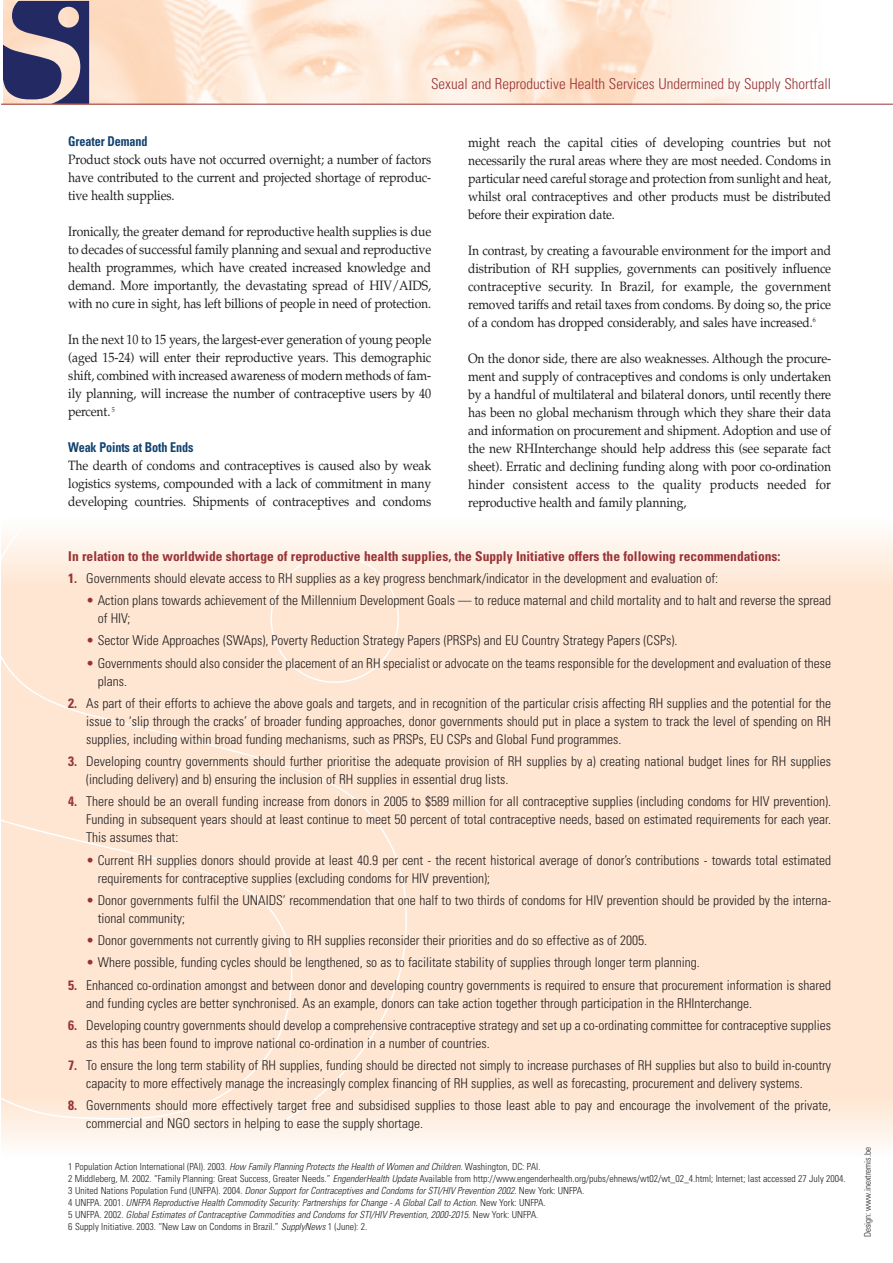
<style>
.page{position:relative;width:893px;height:1263px;background:#fff}
.page>*{position:absolute;margin:0;border:0;box-sizing:border-box;transform-origin:0 0}
.t1{font:300 condensed 15px "Univers";color:#983335}
.t2{font:300 condensed 13.5px/18px "Univers";color:#231f20}
.t3{font:13.5px/18px "Palatino";letter-spacing:-.01em;color:#231f20;text-align:justify;scale:.9 1}
.t4{font:700 condensed 13.5px "Univers";color:#983335}
.t5{font:700 condensed 13.5px "Univers";letter-spacing:-.01em;color:#124271;scale:.9 1}
.t6{font:300 condensed 9.75px/12px "Univers";color:#231f20}
.t7{font:300 condensed 9px "Univers";color:#231f20}
.s1{font-weight:700;color:#983335}
.s2{color:#983335}
.s3{font-style:italic}
</style>
<div class="page">
<div style="left:2px;top:571px;width:890px;height:553px;background:#fee6d3"></div>
<div style="left:2px;top:519px;width:890px;height:64px;background:linear-gradient(to bottom,#fefefd,#fee8d5)"></div>
<div style="left:2px;top:1100px;width:890px;height:58px;background:linear-gradient(to bottom,#fee7d4,#fefefc)"></div>
<img style="left:2px;top:521px;width:408px;height:609px">
<img style="left:3px;top:0;width:889px;height:104px">
<svg style="left:3px;top:1px;width:86px;height:103px;background:#716c88"></svg>
<hr style="left:2px;top:104px;width:890px;height:1px;background:#983335">
<p class="t1" style="left:431px;top:78px;width:401px">Sexual and Reproductive Health Services Undermined by Supply Shortfall</p>
<p class="t5" style="left:68px;top:137px;width:89px">Greater Demand</p>
<p class="t3" style="left:68px;top:152px;width:404px">Product stock outs have not occurred overnight; a number of factors have contributed to the current and projected shortage of reproduc&shy;tive health supplies.</p>
<p class="t3" style="left:68px;top:224px;width:404px">Ironically, the greater demand for reproductive health supplies is due to decades of successful family planning and sexual and reproductive health programmes, which have created increased knowledge and demand. More importantly, the devastating spread of HIV/AIDS, with no cure in sight, has left billions of people in need of protection.</p>
<p class="t3" style="left:68px;top:332px;width:404px">In the next 10 to 15 years, the largest-ever generation of young people (aged 15-24) will enter their reproductive years. This demographic shift, combined with increased awareness of modern methods of fam&shy;ily planning, will increase the number of contraceptive users by 40 percent. <sup>5</sup></p>
<p class="t5" style="left:68px;top:443px;width:141px">Weak Points at Both Ends</p>
<p class="t3" style="left:68px;top:458px;width:404px">The dearth of condoms and contraceptives is caused also by weak logistics systems, compounded with a lack of commitment in many developing countries. Shipments of contraceptives and condoms</p>
<p class="t3" style="left:468px;top:135px;width:404px">might reach the capital cities of developing countries but not necessarily the rural areas where they are most needed. Condoms in particular need careful storage and protection from sunlight and heat, whilst oral contraceptives and other products must be distributed before their expiration date.</p>
<p class="t3" style="left:468px;top:243px;width:404px">In contrast, by creating a favourable environment for the import and distribution of RH supplies, governments can positively influence contraceptive security. In Brazil, for example, the government removed tariffs and retail taxes from condoms. By doing so, the price of a condom has dropped considerably, and sales have increased.<sup>6</sup></p>
<p class="t3" style="left:468px;top:351px;width:404px">On the donor side, there are also weaknesses. Although the procure&shy;ment and supply of contraceptives and condoms is only undertaken by a handful of multilateral and bilateral donors, until recently there has been no global mechanism through which they share their data and information on procurement and shipment. Adoption and use of the new RHInterchange should help address this (see separate fact sheet). Erratic and declining funding along with poor co-ordination hinder consistent access to the quality products needed for reproductive health and family planning,</p>
<p class="t4" style="left:68px;top:551px;width:713px">In relation to the worldwide shortage of reproductive health supplies, the Supply Initiative offers the following recommendations:</p>
<p class="t2" style="left:68px;top:570px;width:651px"><span class="s1">1.</span> Governments should elevate access to RH supplies as a key progress benchmark/indicator in the development and evaluation of:</p>
<p class="t2" style="left:98px;top:593px;width:734px;text-indent:-11px"><span class="s2">•</span> Action plans towards achievement of the Millennium Development Goals — to reduce maternal and child mortality and to halt and reverse the spread of HIV;</p>
<p class="t2" style="left:86px;top:633px;width:592px"><span class="s2">•</span> Sector Wide Approaches (SWAps), Poverty Reduction Strategy Papers (PRSPs) and EU Country Strategy Papers (CSPs).</p>
<p class="t2" style="left:98px;top:655px;width:734px;text-indent:-11px"><span class="s2">•</span> Governments should also consider the placement of an RH specialist or advocate on the teams responsible for the development and evaluation of these plans.</p>
<p class="t2" style="left:86px;top:695px;width:746px;text-align:justify;text-indent:-18px"><span class="s1">2.</span> As part of their efforts to achieve the above goals and targets, and in recognition of the particular crisis affecting RH supplies and the potential for the issue to ‘slip through the cracks’ of broader funding approaches, donor governments should put in place a system to track the level of spending on RH supplies, including within broad funding mechanisms, such as PRSPs, EU CSPs and Global Fund programmes.</p>
<p class="t2" style="left:86px;top:754px;width:746px;text-indent:-18px"><span class="s1">3.</span> Developing country governments should further prioritise the adequate provision of RH supplies by a) creating national budget lines for RH supplies (including delivery) and b) ensuring the inclusion of RH supplies in essential drug lists.</p>
<p class="t2" style="left:86px;top:794px;width:746px;text-align:justify;text-indent:-18px"><span class="s1">4.</span> There should be an overall funding increase from donors in 2005 to $589 million for all contraceptive supplies (including condoms for HIV prevention).<br>Funding in subsequent years should at least continue to meet 50 percent of total contraceptive needs, based on estimated requirements for each year.<br>This assumes that:</p>
<p class="t2" style="left:98px;top:852px;width:734px;text-indent:-11px"><span class="s2">•</span> Current RH supplies donors should provide at least 40.9 per cent - the recent historical average of donor’s contributions - towards total estimated requirements for contraceptive supplies (excluding condoms for HIV prevention);</p>
<p class="t2" style="left:98px;top:892px;width:734px;text-indent:-11px"><span class="s2">•</span> Donor governments fulfil the UNAIDS’ recommendation that one half to two thirds of condoms for HIV prevention should be provided by the interna&shy;tional community;</p>
<p class="t2" style="left:86px;top:933px;width:562px"><span class="s2">•</span> Donor governments not currently giving to RH supplies reconsider their priorities and do so effective as of 2005.</p>
<p class="t2" style="left:86px;top:955px;width:615px"><span class="s2">•</span> Where possible, funding cycles should be lengthened, so as to facilitate stability of supplies through longer term planning.</p>
<p class="t2" style="left:86px;top:977px;width:746px;text-indent:-18px"><span class="s1">5.</span> Enhanced co-ordination amongst and between donor and developing country governments is required to ensure that procurement information is shared and funding cycles are better synchronised. As an example, donors can take action together through participation in the RHInterchange.</p>
<p class="t2" style="left:86px;top:1017px;width:746px;text-indent:-18px"><span class="s1">6.</span> Developing country governments should develop a comprehensive contraceptive strategy and set up a co-ordinating committee for contraceptive supplies as this has been found to improve national co-ordination in a number of countries.</p>
<p class="t2" style="left:86px;top:1058px;width:746px;text-indent:-18px"><span class="s1">7.</span> To ensure the long term stability of RH supplies, funding should be directed not simply to increase purchases of RH supplies but also to build in-country capacity to more effectively manage the increasingly complex financing of RH supplies, as well as forecasting, procurement and delivery systems.</p>
<p class="t2" style="left:86px;top:1098px;width:746px;text-indent:-18px"><span class="s1">8.</span> Governments should more effectively target free and subsidised supplies to those least able to pay and encourage the involvement of the private, commercial and NGO sectors in helping to ease the supply shortage.</p>
<p class="t6" style="left:68px;top:1162px;width:778px">1 Population Action International (PAI). 2003. <span class="s3">How Family Planning Protects the Health of Women and Children.</span> Washington, DC: PAI.<br>2 Middleberg, M. 2002. “Family Planning: Great Success, Greater Needs.” <span class="s3">EngenderHealth Update</span> Available from http://www.engenderhealth.org/pubs/ehnews/wt02/wt_02_4.html; Internet; last accessed 27 July 2004.<br>3 United Nations Population Fund (UNFPA). 2004. <span class="s3">Donor Support for Contraceptives and Condoms for STI/HIV Prevention 2002.</span> New York: UNFPA.<br>4 UNFPA. 2001. <span class="s3">UNFPA Reproductive Health Commodity Security: Partnerships for Change - A Global Call to Action.</span> New York: UNFPA.<br>5 UNFPA. 2002. <span class="s3">Global Estimates of Contraceptive Commodities and Condoms for STI/HIV Prevention, 2000-2015.</span> New York: UNFPA.<br>6 Supply Initiative. 2003. “New Law on Condoms in Brazil.” <span class="s3">SupplyNews</span> 1 (June): 2.</p>
<p class="t7" style="left:864px;top:1237px;width:92px;rotate:-90deg">Design: www.inextremis.be</p>
</div>
